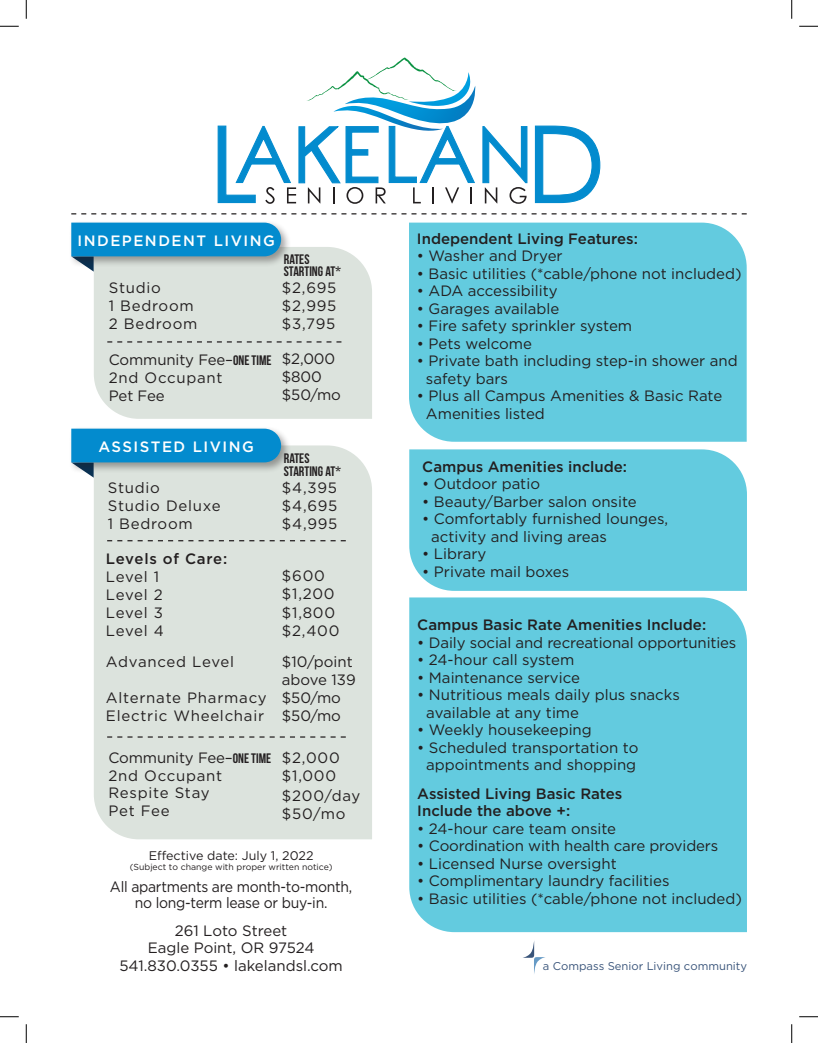
<style>
.page{position:relative;width:818px;height:1043px;background:#fff}
.page>*{position:absolute;margin:0;border:0;box-sizing:border-box;transform-origin:0 0}
.t1{font:15px/17.5px "Gotham";color:#231f20}
.t2{font:500 15px/17.5px "Gotham";color:#231f20}
.t3{font:15px "Gotham";letter-spacing:.05em;color:#231f20}
.t4{font:15px/16.2px "Gotham";letter-spacing:-.02em;color:#231f20;text-align:center;scale:.93 1}
.t5{font:500 15px "Gotham";letter-spacing:.1em;color:#fff}
.t6{font:500 15px "Gotham";letter-spacing:.05em;color:#231f20}
.t7{font:15px "Gotham";letter-spacing:.04em;color:#231f20}
.t8{font:15px/18px "Gotham";letter-spacing:.035em;color:#231f20}
.t9{font:13.75px "Bebas Neue";color:#231f20}
.t10{font:12.5px "Gotham";color:#231f20}
.t11{font:11.25px "Gotham";color:#39547a}
.t12{font:8.75px "Gotham";color:#231f20}
.s1{font-family:"Bebas Neue";font-size:13.75px}
</style>
<div class="page">
<div style="left:94px;top:445px;width:278px;height:394px;background:#dce3dd"></div>
<div style="left:68px;top:426px;width:224px;height:47px;background:#231f20;opacity:.4"></div>
<svg style="left:71px;top:428px;width:210px;height:50px;background:#439fcb"></svg>
<svg style="left:534px;top:125px;width:66px;height:79px"></svg>
<svg style="left:218px;top:58px;width:310px;height:146px"></svg>
<svg style="left:107px;top:540px;width:239px;height:1px"></svg>
<svg style="left:107px;top:736px;width:239px;height:1px"></svg>
<div style="left:94px;top:247px;width:278px;height:172px;background:#dce3dd"></div>
<div style="left:68px;top:220px;width:224px;height:47px;background:#231f20;opacity:.4"></div>
<svg style="left:71px;top:222px;width:210px;height:50px;background:#439fcb"></svg>
<svg style="left:71px;top:213px;width:675px;height:1px"></svg>
<svg style="left:107px;top:341px;width:234px;height:1px"></svg>
<div style="left:409px;top:597px;width:338px;height:335px;background:#63cbdf"></div>
<div style="left:409px;top:222px;width:337px;height:220px;background:#63cbdf"></div>
<div style="left:409px;top:449px;width:338px;height:142px;background:#63cbdf"></div>
<svg style="left:523px;top:941px;width:22px;height:33px"></svg>
<svg style="left:0;top:25px;width:19px;height:2px"></svg>
<svg style="left:799px;top:25px;width:19px;height:2px"></svg>
<svg style="left:0;top:1016px;width:19px;height:1px"></svg>
<svg style="left:799px;top:1016px;width:19px;height:1px"></svg>
<svg style="left:25px;top:0;width:2px;height:19px"></svg>
<svg style="left:25px;top:1024px;width:2px;height:18px"></svg>
<svg style="left:791px;top:0;width:1px;height:19px"></svg>
<svg style="left:791px;top:1024px;width:1px;height:18px"></svg>
<p class="t5" style="left:77px;top:232px;width:199px">INDEPENDENT LIVING</p>
<p class="t1" style="left:109px;top:279px;width:54px">Studio</p>
<p class="t3" style="left:109px;top:297px;width:86px">1 Bedroom</p>
<p class="t3" style="left:109px;top:315px;width:90px">2 Bedroom</p>
<p class="t1" style="left:109px;top:351px;width:164px">Community Fee–<span class="s1">ONE TIME</span></p>
<p class="t3" style="left:109px;top:369px;width:115px">2nd Occupant</p>
<p class="t1" style="left:109px;top:387px;width:57px">Pet Fee</p>
<p class="t9" style="left:284px;top:252px;width:27px">RATES</p>
<p class="t9" style="left:284px;top:264px;width:58px">STARTING AT*</p>
<p class="t1" style="left:282px;top:279px;width:56px">$2,695</p>
<p class="t1" style="left:282px;top:297px;width:56px">$2,995</p>
<p class="t1" style="left:282px;top:315px;width:55px">$3,795</p>
<p class="t1" style="left:282px;top:349px;width:55px">$2,000</p>
<p class="t1" style="left:282px;top:367px;width:41px">$800</p>
<p class="t1" style="left:282px;top:385px;width:60px">$50/mo</p>
<p class="t5" style="left:98px;top:438px;width:157px">ASSISTED LIVING</p>
<p class="t1" style="left:108px;top:479px;width:54px">Studio</p>
<p class="t3" style="left:108px;top:497px;width:114px">Studio Deluxe</p>
<p class="t3" style="left:108px;top:515px;width:86px">1 Bedroom</p>
<p class="t6" style="left:106px;top:550px;width:123px">Levels of Care:</p>
<p class="t1" style="left:106px;top:568px;width:55px">Level 1</p>
<p class="t1" style="left:106px;top:586px;width:58px">Level 2</p>
<p class="t8" style="left:106px;top:603px;width:59px">Level 3<br>Level 4</p>
<p class="t7" style="left:106px;top:654px;width:130px">Advanced Level</p>
<p class="t3" style="left:106px;top:690px;width:162px">Alternate Pharmacy</p>
<p class="t3" style="left:106px;top:708px;width:160px">Electric Wheelchair</p>
<p class="t9" style="left:284px;top:451px;width:27px">RATES</p>
<p class="t9" style="left:284px;top:463px;width:58px">STARTING AT*</p>
<p class="t1" style="left:282px;top:479px;width:56px">$4,395</p>
<p class="t1" style="left:282px;top:497px;width:57px">$4,695</p>
<p class="t1" style="left:282px;top:515px;width:57px">$4,995</p>
<p class="t1" style="left:282px;top:566px;width:44px">$600</p>
<p class="t1" style="left:282px;top:584px;width:54px">$1,200</p>
<p class="t1" style="left:282px;top:603px;width:55px">$1,800</p>
<p class="t1" style="left:282px;top:621px;width:59px">$2,400</p>
<p class="t1" style="left:282px;top:653px;width:72px">$10/point</p>
<p class="t1" style="left:282px;top:671px;width:75px">above 139</p>
<p class="t1" style="left:282px;top:689px;width:60px">$50/mo</p>
<p class="t1" style="left:282px;top:707px;width:60px">$50/mo</p>
<p class="t1" style="left:282px;top:748px;width:59px">$2,000</p>
<p class="t1" style="left:282px;top:766px;width:56px">$1,000</p>
<p class="t1" style="left:282px;top:787px;width:80px">$200/day</p>
<p class="t1" style="left:282px;top:805px;width:65px">$50/mo</p>
<p class="t10" style="left:149px;top:848px;width:166px">Effective date: July 1, 2022</p>
<p class="t12" style="left:130px;top:862px;width:204px">(Subject to change with proper written notice)</p>
<p class="t1" style="left:108px;top:748px;width:164px;line-height:18px">Community Fee–<span class="s1">ONE TIME<br></span>2nd Occupant</p>
<p class="t3" style="left:108px;top:784px;width:103px">Respite Stay</p>
<p class="t1" style="left:108px;top:802px;width:63px">Pet Fee</p>
<p class="t4" style="left:110px;top:878px;width:262px">All apartments are month-to-month, no long-term lease or buy-in.</p>
<p class="t1" style="left:148px;top:921px;width:168px;text-align:center">261 Loto Street<br>Eagle Point, OR 97524</p>
<p class="t1" style="left:119px;top:956px;width:225px">541.830.0355 • lakelandsl.com</p>
<p class="t2" style="left:417px;top:229px;width:222px">Independent Living Features:</p>
<p class="t1" style="left:417px;top:247px;width:147px">• Washer and Dryer</p>
<p class="t1" style="left:417px;top:264px;width:326px">• Basic utilities (*cable/phone not included)</p>
<p class="t1" style="left:417px;top:282px;width:142px">• ADA accessibility</p>
<p class="t1" style="left:417px;top:299px;width:144px">• Garages available</p>
<p class="t1" style="left:417px;top:317px;width:217px">• Fire safety sprinkler system</p>
<p class="t1" style="left:417px;top:334px;width:117px">• Pets welcome</p>
<p class="t1" style="left:426px;top:352px;width:313px;text-indent:-9px">• Private bath including step-in shower and safety bars</p>
<p class="t1" style="left:426px;top:387px;width:298px;text-indent:-9px">• Plus all Campus Amenities &amp; Basic Rate<br>Amenities listed</p>
<p class="t2" style="left:422px;top:457px;width:206px">Campus Amenities include:</p>
<p class="t1" style="left:422px;top:475px;width:119px">• Outdoor patio</p>
<p class="t1" style="left:422px;top:492px;width:216px">• Beauty/Barber salon onsite</p>
<p class="t1" style="left:431px;top:510px;width:238px;text-indent:-9px">• Comfortably furnished lounges, activity and living areas</p>
<p class="t1" style="left:422px;top:545px;width:66px">• Library</p>
<p class="t1" style="left:422px;top:562px;width:148px">• Private mail boxes</p>
<p class="t2" style="left:417px;top:615px;width:290px">Campus Basic Rate Amenities Include:</p>
<p class="t1" style="left:417px;top:633px;width:320px">• Daily social and recreational opportunities</p>
<p class="t1" style="left:417px;top:650px;width:158px">• 24-hour call system</p>
<p class="t1" style="left:417px;top:668px;width:164px">• Maintenance service</p>
<p class="t1" style="left:426px;top:685px;width:255px;text-indent:-9px">• Nutritious meals daily plus snacks available at any time</p>
<p class="t1" style="left:417px;top:720px;width:176px">• Weekly housekeeping</p>
<p class="t1" style="left:417px;top:738px;width:222px;text-align:center">• Scheduled transportation to appointments and shopping</p>
<p class="t2" style="left:417px;top:784px;width:207px">Assisted Living Basic Rates<br>Include the above +:</p>
<p class="t1" style="left:417px;top:819px;width:200px">• 24-hour care team onsite</p>
<p class="t1" style="left:417px;top:837px;width:302px">• Coordination with health care providers</p>
<p class="t1" style="left:417px;top:854px;width:201px">• Licensed Nurse oversight</p>
<p class="t1" style="left:417px;top:872px;width:254px">• Complimentary laundry facilities</p>
<p class="t1" style="left:417px;top:889px;width:326px">• Basic utilities (*cable/phone not included)</p>
<p class="t11" style="left:543px;top:959px;width:206px">a Compass Senior Living community</p>
</div>
